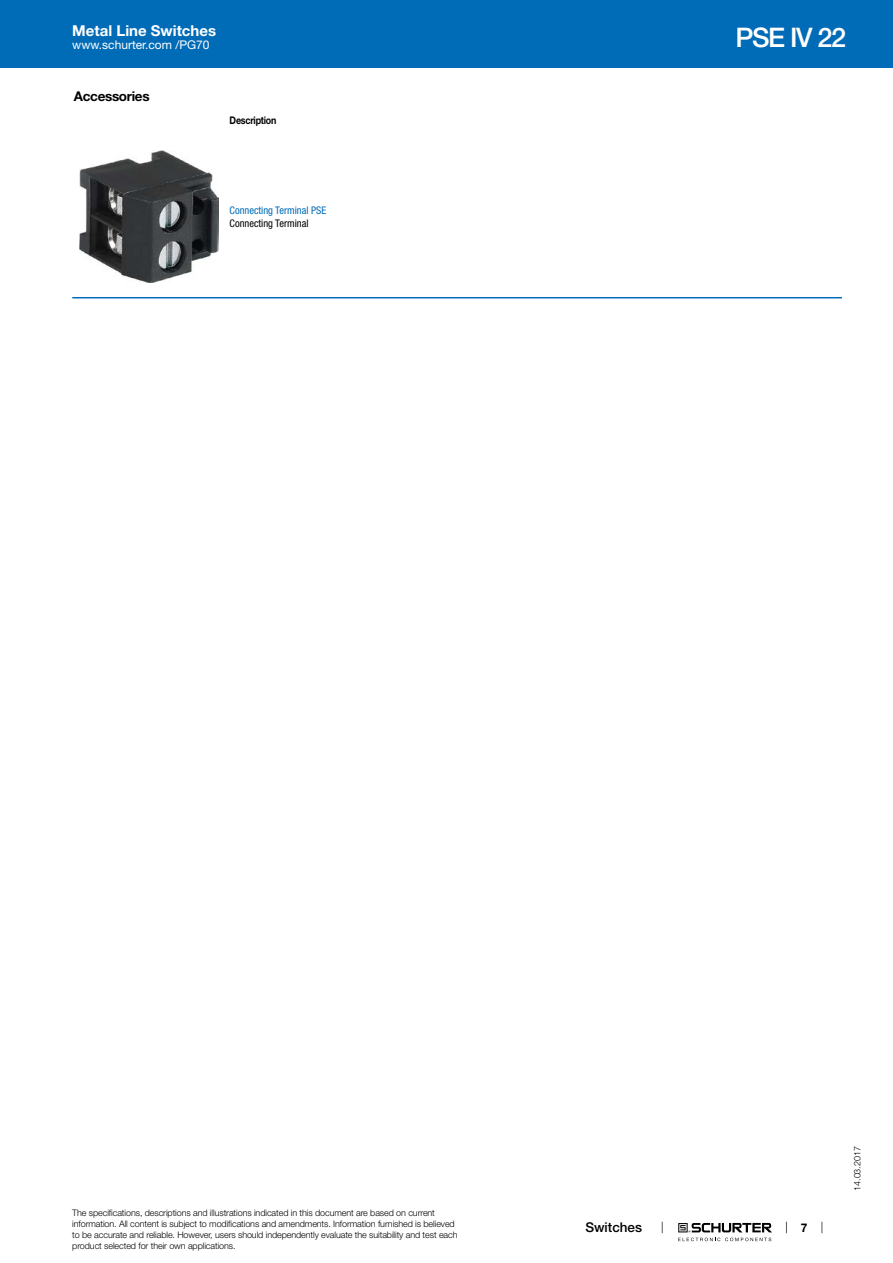
<style>
.page{position:relative;width:893px;height:1263px;background:#fff}
.page>*{position:absolute;margin:0;border:0;box-sizing:border-box;transform-origin:0 0}
.t1{font:500 27px "Helvetica Neue LT";letter-spacing:-.05em;color:#fff}
.t2{font:700 15px "Helvetica Neue LT";color:#fff}
.t3{font:700 13.5px "Helvetica Neue LT";letter-spacing:-.025em;color:#000}
.t4{font:500 13.5px "Helvetica Neue LT";color:#000}
.t5{font:12px "Helvetica Neue LT";color:#fff}
.t6{font:700 12px "Helvetica Neue LT";color:#000}
.t7{font:condensed 10.5px "Helvetica Neue LT";color:#006bb6}
.t8{font:condensed 10.5px "Helvetica Neue LT";color:#000}
.t9{font:700 10.5px "Helvetica Neue LT";letter-spacing:-.025em;color:#000;scale:.85 1}
.t10{font:300 9px/10.8px "Helvetica Neue LT";letter-spacing:-.01em;color:#000}
</style>
<div class="page">
<svg style="left:678px;top:1223px;width:94px;height:18px"></svg>
<div style="left:0;top:0;width:893px;height:68px;background:#006bb6"></div>
<img style="left:80px;top:151px;width:138px;height:131px">
<hr style="left:72px;top:297px;width:770px;height:1px;background:#006bb6">
<h2 class="t2" style="left:72px;top:21px;width:145px">Metal Line Switches</h2>
<h3 class="t5" style="left:72px;top:38px;width:139px">www.schurter.com /PG70</h3>
<h3 class="t3" style="left:74px;top:88px;width:77px">Accessories</h3>
<p class="t9" style="left:230px;top:114px;width:57px">Description</p>
<p class="t7" style="left:230px;top:205px;width:98px">Connecting Terminal PSE</p>
<p class="t8" style="left:230px;top:217px;width:80px">Connecting Terminal</p>
<h1 class="t1" style="left:735px;top:21px;width:112px">PSE IV 22</h1>
<p class="t10" style="left:72px;top:1207px;width:387px">The specifications, descriptions and illustrations indicated in this document are based on current information. All content is subject to modifications and amendments. Information furnished is believed to be accurate and reliable. However, users should independently evaluate the suitability and test each product selected for their own applications.</p>
<h3 class="t4" style="left:585px;top:1219px;width:58px">Switches</h3>
<h3 class="t6" style="left:801px;top:1220px;width:8px">7</h3>
<p class="t10" style="left:852px;top:1191px;width:46px;rotate:-90deg">14.03.2017</p>
</div>
